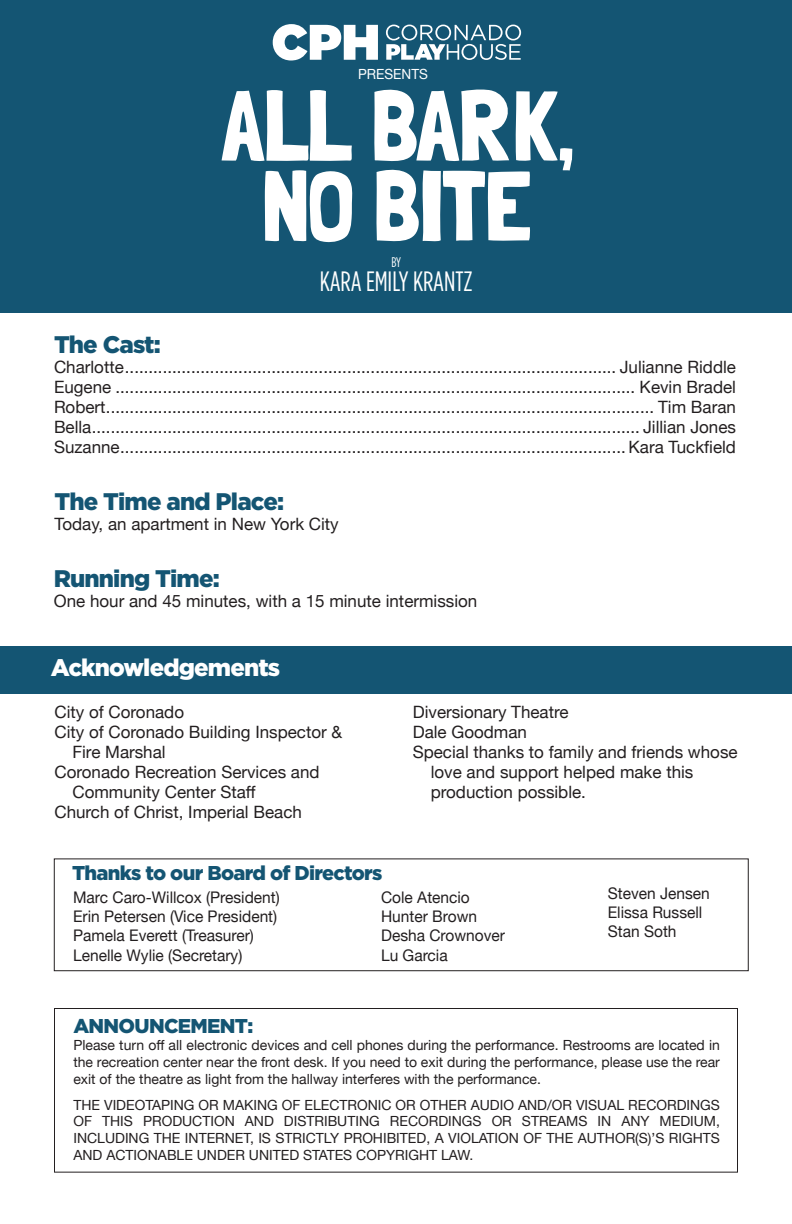
<style>
.page{position:relative;width:792px;height:1224px;background:#fff}
.page>*{position:absolute;margin:0;border:0;box-sizing:border-box;transform-origin:0 0}
.t1{font:28px "Gotham Condensed";color:#fff;scale:.96 1}
.No_Spacing{font:900 24px "Gotham";letter-spacing:-.035em;color:#145573}
.No_Spacing-2{font:900 24px "Gotham";letter-spacing:-.035em;color:#fff}
.No_Spacing-3{font:900 20px "Gotham";letter-spacing:-.035em;color:#145573}
.No_Spacing-4{font:17px/20px "Helvetica Neue";color:#231f20}
.No_Spacing-5{font:16px/19.2px "Helvetica Neue";color:#231f20}
.No_Spacing-6{font:14px/16.8px "Helvetica Neue";color:#231f20;text-align:justify}
.No_Spacing-7{font:14px "Helvetica Neue";color:#fff}
.t2{font:14px "Gotham Condensed";color:#fff;scale:.96 1}
</style>
<div class="page">
<div style="left:0;top:0;width:792px;height:312px;background:#145573"></div>
<div style="left:0;top:646px;width:792px;height:48px;background:#145573"></div>
<div style="left:54px;top:1008px;width:684px;height:165px;border:1px solid #231f20"></div>
<svg style="left:273px;top:24px;width:105px;height:37px"></svg>
<svg style="left:386px;top:25px;width:135px;height:35px"></svg>
<div style="left:54px;top:858px;width:695px;height:113px;border:1px solid #231f20"></div>
<svg style="left:222px;top:90px;width:130px;height:71px"></svg>
<svg style="left:265px;top:170px;width:87px;height:72px"></svg>
<svg style="left:374px;top:89px;width:198px;height:153px"></svg>
<p class="No_Spacing-7" style="left:358px;top:64px;width:71px">PRESENTS</p>
<p class="t2" style="left:391px;top:254px;width:12px">BY</p>
<p class="t1" style="left:320px;top:265px;width:161px">KARA EMILY KRANTZ</p>
<p class="No_Spacing" style="left:54px;top:328px;width:108px">The Cast:</p>
<p class="No_Spacing-4" style="left:54px;top:358px;width:684px">Charlotte........................................................................................................ Julianne Riddle</p>
<p class="No_Spacing-4" style="left:54px;top:378px;width:684px">Eugene .............................................................................................................. Kevin Bradel</p>
<p class="No_Spacing-4" style="left:54px;top:398px;width:684px">Robert.................................................................................................................... Tim Baran</p>
<p class="No_Spacing-4" style="left:54px;top:418px;width:684px">Bella.................................................................................................................... Jillian Jones</p>
<p class="No_Spacing-4" style="left:54px;top:438px;width:684px">Suzanne........................................................................................................... Kara Tuckfield</p>
<p class="No_Spacing" style="left:54px;top:485px;width:231px">The Time and Place:</p>
<p class="No_Spacing-4" style="left:54px;top:515px;width:286px">Today, an apartment in New York City</p>
<p class="No_Spacing" style="left:54px;top:562px;width:167px">Running Time:</p>
<p class="No_Spacing-4" style="left:54px;top:592px;width:425px">One hour and 45 minutes, with a 15 minute intermission</p>
<p class="No_Spacing-2" style="left:51px;top:651px;width:231px">Acknowledgements</p>
<p class="No_Spacing-4" style="left:54px;top:703px;width:131px">City of Coronado</p>
<p class="No_Spacing-4" style="left:72px;top:723px;width:271px;text-indent:-18px">City of Coronado Building Inspector &amp;<br>Fire Marshal</p>
<p class="No_Spacing-4" style="left:72px;top:763px;width:249px;text-indent:-18px">Coronado Recreation Services and<br>Community Center Staff</p>
<p class="No_Spacing-4" style="left:54px;top:803px;width:249px">Church of Christ, Imperial Beach</p>
<p class="No_Spacing-3" style="left:72px;top:860px;width:312px">Thanks to our Board of Directors</p>
<p class="No_Spacing-4" style="left:413px;top:703px;width:157px">Diversionary Theatre</p>
<p class="No_Spacing-4" style="left:413px;top:723px;width:116px">Dale Goodman</p>
<p class="No_Spacing-4" style="left:431px;top:743px;width:308px;text-indent:-18px">Special thanks to family and friends whose love and support helped make this production possible.</p>
<p class="No_Spacing-5" style="left:73px;top:889px;width:208px">Marc Caro-Willcox (President)<br>Erin Petersen (Vice President)<br>Pamela Everett (Treasurer)</p>
<p class="No_Spacing-5" style="left:73px;top:946px;width:171px">Lenelle Wylie (Secretary)</p>
<p class="No_Spacing-5" style="left:381px;top:889px;width:90px">Cole Atencio</p>
<p class="No_Spacing-5" style="left:381px;top:908px;width:97px">Hunter Brown</p>
<p class="No_Spacing-5" style="left:381px;top:927px;width:125px">Desha Crownover</p>
<p class="No_Spacing-5" style="left:381px;top:946px;width:68px">Lu Garcia</p>
<p class="No_Spacing-5" style="left:608px;top:885px;width:104px">Steven Jensen</p>
<p class="No_Spacing-5" style="left:608px;top:904px;width:96px">Elissa Russell</p>
<p class="No_Spacing-5" style="left:608px;top:923px;width:70px">Stan Soth</p>
<p class="No_Spacing-3" style="left:73px;top:1012px;width:181px">ANNOUNCEMENT:</p>
<p class="No_Spacing-6" style="left:73px;top:1038px;width:648px">Please turn off all electronic devices and cell phones during the performance. Restrooms are located in the recreation center near the front desk. If you need to exit during the performance, please use the rear exit of the theatre as light from the hallway interferes with the performance.</p>
<p class="No_Spacing-6" style="left:73px;top:1097px;width:648px">THE VIDEOTAPING OR MAKING OF ELECTRONIC OR OTHER AUDIO AND/OR VISUAL RECORDINGS OF THIS PRODUCTION AND DISTRIBUTING RECORDINGS OR STREAMS IN ANY MEDIUM, INCLUDING THE INTERNET, IS STRICTLY PROHIBITED, A VIOLATION OF THE AUTHOR(S)’S RIGHTS AND ACTIONABLE UNDER UNITED STATES COPYRIGHT LAW.</p>
</div>
